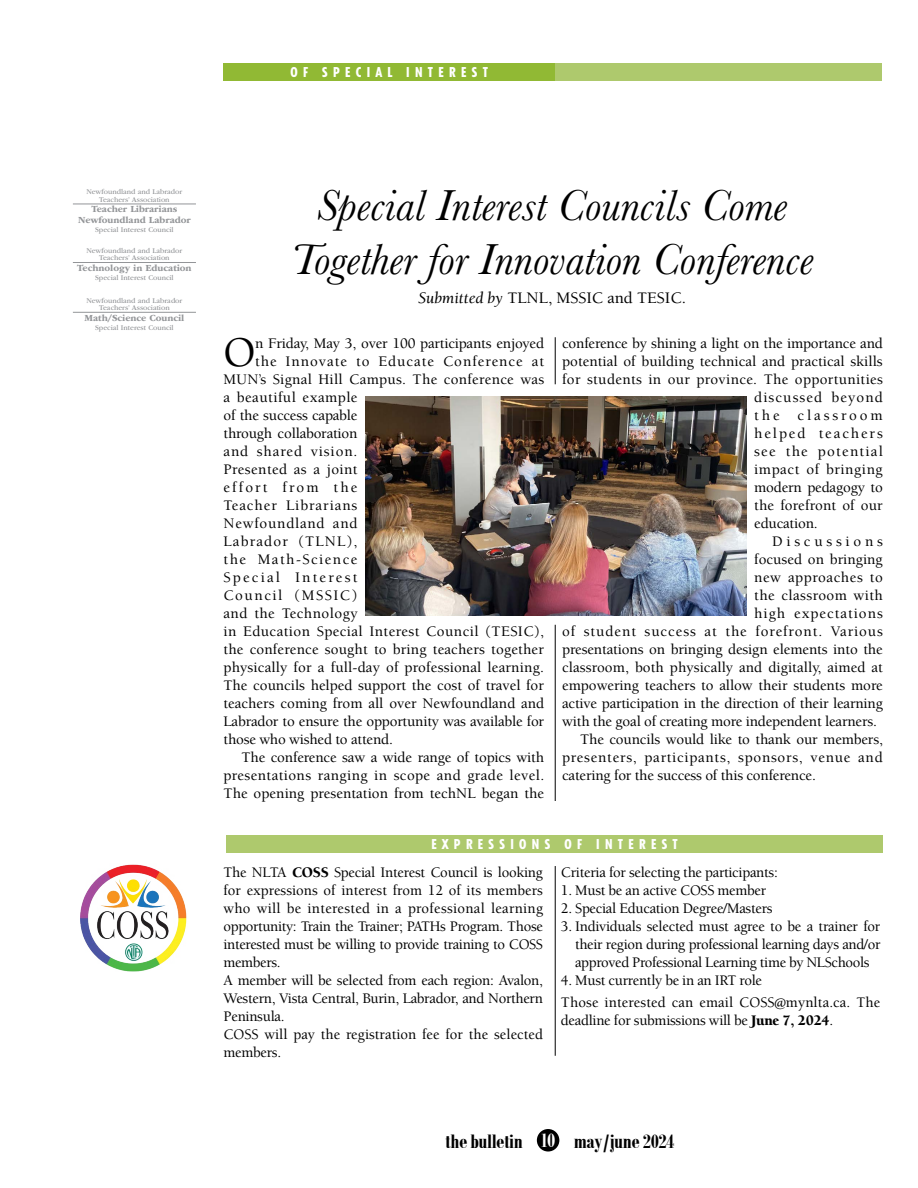
<style>
.page{position:relative;width:918px;height:1188px;background:#fff}
.page>*{position:absolute;margin:0;border:0;box-sizing:border-box;transform-origin:0 0}
.t1{font:italic 45px/54px "Baskerville";color:#000;text-align:center}
.t2{font:500 43.35px "Berkeley Std";color:#000}
.t3{font:700 21px "Bodoni MT Condensed";letter-spacing:-.015em;color:#000}
.t4{font:500 16.5px "Berkeley Std";color:#000}
.t5{font:500 15px/18px "Berkeley Std";color:#000;text-align:justify}
.t6{font:500 15px/18px "Berkeley Std";letter-spacing:-.02em;color:#000}
.t7{font:500 15px "Berkeley Std";letter-spacing:.03em;color:#000}
.t8{font:500 15px "Berkeley Std";letter-spacing:.02em;color:#000}
.t9{font:500 15px "Berkeley Std";letter-spacing:.06em;color:#000}
.t10{font:500 15px "Berkeley Std";letter-spacing:.025em;color:#000}
.t11{font:500 15px "Berkeley Std";letter-spacing:.05em;color:#000}
.t12{font:500 15px "Berkeley Std";letter-spacing:.065em;color:#000}
.t13{font:500 15px "Berkeley Std";letter-spacing:.035em;color:#000}
.t14{font:500 15px "Berkeley Std";letter-spacing:.145em;color:#000}
.t15{font:500 15px "Berkeley Std";letter-spacing:.075em;color:#000}
.t16{font:500 15px "Berkeley Std";letter-spacing:.095em;color:#000}
.t17{font:500 15px "Berkeley Std";letter-spacing:.07em;color:#000}
.t18{font:500 15px "Berkeley Std";letter-spacing:.08em;color:#000}
.t19{font:500 15px "Berkeley Std";letter-spacing:.1em;color:#000}
.t20{font:500 15px "Berkeley Std";letter-spacing:.125em;color:#000}
.t21{font:500 15px "Berkeley Std";letter-spacing:.19em;color:#000}
.t22{font:500 15px "Berkeley Std";letter-spacing:.25em;color:#000}
.t23{font:800 condensed 13.5px "Tempo Std";letter-spacing:.4em;color:#fff}
.t24{font:700 9.75px/10.5px "ITC Garamond Std";letter-spacing:-.005em;color:#939598;text-align:center}
.t25{font:7.5px/7.5px "ITC Garamond Std";letter-spacing:-.005em;color:#939598;text-align:center}
.s1{font-weight:400;font-style:italic}
.s2{font-weight:900}
.s3{color:#fff}
</style>
<div class="page">
<div style="left:537px;top:1129px;width:22px;height:23px;background:#000;border-radius:50%"></div>
<div style="left:554px;top:63px;width:328px;height:18px;background:#aec96d"></div>
<div style="left:227px;top:835px;width:656px;height:18px;background:#aec96d"></div>
<div style="left:224px;top:63px;width:331px;height:18px;background:#91b934"></div>
<img style="left:365px;top:396px;width:382px;height:220px">
<img style="left:81px;top:864px;width:106px;height:107px">
<hr style="left:73px;top:204px;width:123px;height:1px;background:#939598">
<hr style="left:73px;top:262px;width:123px;height:1px;background:#939598">
<hr style="left:73px;top:312px;width:123px;height:1px;background:#939598">
<hr style="left:555px;top:866px;width:1px;height:190px;background:#000">
<hr style="left:555px;top:625px;width:1px;height:176px;background:#000">
<hr style="left:555px;top:337px;width:1px;height:47px;background:#000">
<p class="t23" style="left:291px;top:64px;width:199px">OF SPECIAL INTEREST</p>
<p class="t25" style="left:86px;top:188px;width:97px">Newfoundland and Labrador<br>Teachers’ Association</p>
<p class="t24" style="left:78px;top:204px;width:114px">Teacher Librarians<br>Newfoundland Labrador</p>
<p class="t25" style="left:95px;top:226px;width:80px">Special Interest Council</p>
<p class="t25" style="left:86px;top:247px;width:97px">Newfoundland and Labrador<br>Teachers’ Association</p>
<p class="t24" style="left:77px;top:263px;width:116px">Technology in Education</p>
<p class="t25" style="left:95px;top:274px;width:80px">Special Interest Council</p>
<p class="t25" style="left:87px;top:297px;width:97px">Newfoundland and Labrador<br>Teachers’ Association</p>
<p class="t24" style="left:84px;top:312px;width:101px">Math/Science Council</p>
<p class="t25" style="left:95px;top:324px;width:80px">Special Interest Council</p>
<h1 class="t1" style="left:290px;top:179px;width:525px">Special Interest Councils Come<br>Together for Innovation Conference</h1>
<p class="t4" style="left:418px;top:289px;width:269px"><span class="s1">Submitted by</span> TLNL, MSSIC and TESIC.</p>
<h2 class="t2" style="left:224px;top:329px;width:34px">O</h2>
<p class="t5" style="left:255px;top:334px;width:291px">n Friday, May 3, over 100 participants enjoyed</p>
<p class="t12" style="left:255px;top:353px;width:291px">the Innovate to Educate Conference at</p>
<p class="t8" style="left:223px;top:371px;width:322px">MUN’s Signal Hill Campus. The conference was</p>
<p class="t7" style="left:223px;top:389px;width:136px">a beautiful example</p>
<p class="t5" style="left:223px;top:406px;width:136px">of the success capable</p>
<p class="t5" style="left:223px;top:424px;width:136px">through collaboration</p>
<p class="t9" style="left:223px;top:443px;width:136px">and shared vision.</p>
<p class="t10" style="left:223px;top:461px;width:136px">Presented as a joint</p>
<p class="t14" style="left:223px;top:479px;width:136px">effort from the</p>
<p class="t9" style="left:223px;top:497px;width:135px">Teacher Librarians</p>
<p class="t11" style="left:223px;top:515px;width:136px">Newfoundland and</p>
<p class="t15" style="left:223px;top:533px;width:136px">Labrador (TLNL),</p>
<p class="t16" style="left:223px;top:551px;width:136px">the Math-Science</p>
<p class="t14" style="left:223px;top:569px;width:136px">Special Interest</p>
<p class="t19" style="left:223px;top:587px;width:136px">Council (MSSIC)</p>
<p class="t7" style="left:223px;top:605px;width:136px">and the Technology</p>
<p class="t7" style="left:223px;top:623px;width:322px">in Education Special Interest Council (TESIC),</p>
<p class="t5" style="left:223px;top:640px;width:322px">the conference sought to bring teachers together</p>
<p class="t5" style="left:223px;top:658px;width:322px">physically for a full-day of professional learning.</p>
<p class="t5" style="left:223px;top:676px;width:322px">The councils helped support the cost of travel for</p>
<p class="t5" style="left:223px;top:694px;width:322px">teachers coming from all over Newfoundland and</p>
<p class="t5" style="left:223px;top:712px;width:322px">Labrador to ensure the opportunity was available for</p>
<p class="t5" style="left:223px;top:730px;width:171px">those who wished to attend.</p>
<p class="t5" style="left:241px;top:748px;width:304px">The conference saw a wide range of topics with</p>
<p class="t10" style="left:223px;top:767px;width:322px">presentations ranging in scope and grade level.</p>
<p class="t5" style="left:223px;top:784px;width:322px">The opening presentation from techNL began the</p>
<p class="t5" style="left:562px;top:334px;width:322px">conference by shining a light on the importance and</p>
<p class="t5" style="left:562px;top:352px;width:322px">potential of building technical and practical skills</p>
<p class="t8" style="left:562px;top:371px;width:322px">for students in our province. The opportunities</p>
<p class="t17" style="left:754px;top:389px;width:130px">discussed beyond</p>
<p class="t21" style="left:754px;top:407px;width:130px">the classroom</p>
<p class="t20" style="left:754px;top:425px;width:130px">helped teachers</p>
<p class="t18" style="left:754px;top:443px;width:130px">see the potential</p>
<p class="t13" style="left:754px;top:461px;width:130px">impact of bringing</p>
<p class="t5" style="left:754px;top:478px;width:130px">modern pedagogy to</p>
<p class="t5" style="left:754px;top:496px;width:130px">the forefront of our</p>
<p class="t5" style="left:754px;top:514px;width:65px">education.</p>
<p class="t22" style="left:772px;top:533px;width:112px">Discussions</p>
<p class="t5" style="left:754px;top:550px;width:130px">focused on bringing</p>
<p class="t13" style="left:754px;top:569px;width:130px">new approaches to</p>
<p class="t7" style="left:754px;top:587px;width:130px">the classroom with</p>
<p class="t12" style="left:754px;top:605px;width:130px">high expectations</p>
<p class="t9" style="left:562px;top:623px;width:322px">of student success at the forefront. Various</p>
<p class="t5" style="left:562px;top:640px;width:322px">presentations on bringing design elements into the</p>
<p class="t5" style="left:562px;top:658px;width:322px">classroom, both physically and digitally, aimed at</p>
<p class="t5" style="left:562px;top:676px;width:322px">empowering teachers to allow their students more</p>
<p class="t5" style="left:562px;top:694px;width:322px">active participation in the direction of their learning</p>
<p class="t5" style="left:562px;top:712px;width:316px">with the goal of creating more independent learners.</p>
<p class="t5" style="left:580px;top:730px;width:304px">The councils would like to thank our members,</p>
<p class="t11" style="left:562px;top:749px;width:322px">presenters, participants, sponsors, venue and</p>
<p class="t5" style="left:562px;top:766px;width:255px">catering for the success of this conference.</p>
<p class="t23" style="left:432px;top:836px;width:248px">EXPRESSIONS OF INTEREST</p>
<p class="t6" style="left:224px;top:863px;width:321px">The NLTA <span class="s2">COSS</span> Special Interest Council is looking for expressions of interest from 12 of its members who will be interested in a professional learning opportunity: Train the Trainer; PATHs Program. Those interested must be willing to provide training to COSS members.<br>A member will be selected from each region: Avalon, Western, Vista Central, Burin, Labrador, and Northern Peninsula.<br>COSS will pay the registration fee for the selected members.</p>
<p class="t6" style="left:561px;top:863px;width:218px">Criteria for selecting the participants:</p>
<p class="t6" style="left:561px;top:881px;width:207px">1. Must be an active COSS member</p>
<p class="t6" style="left:561px;top:899px;width:213px">2. Special Education Degree/Masters</p>
<p class="t5" style="left:575px;top:917px;width:307px;text-indent:-14px">3. Individuals selected must agree to be a trainer for their region during professional learning days and/or approved Professional Learning time by NLSchools</p>
<p class="t5" style="left:561px;top:969px;width:321px;line-height:22.5px">4. Must currently be in an IRT role<br>Those interested can email COSS@mynlta.ca. The</p>
<p class="t6" style="left:561px;top:1012px;width:274px">deadline for submissions will be <span class="s2">June 7, 2024</span>.</p>
<h3 class="t3" style="left:445px;top:1128px;width:231px">the bulletin <span class="s3">10</span> may/june 2024</h3>
</div>
